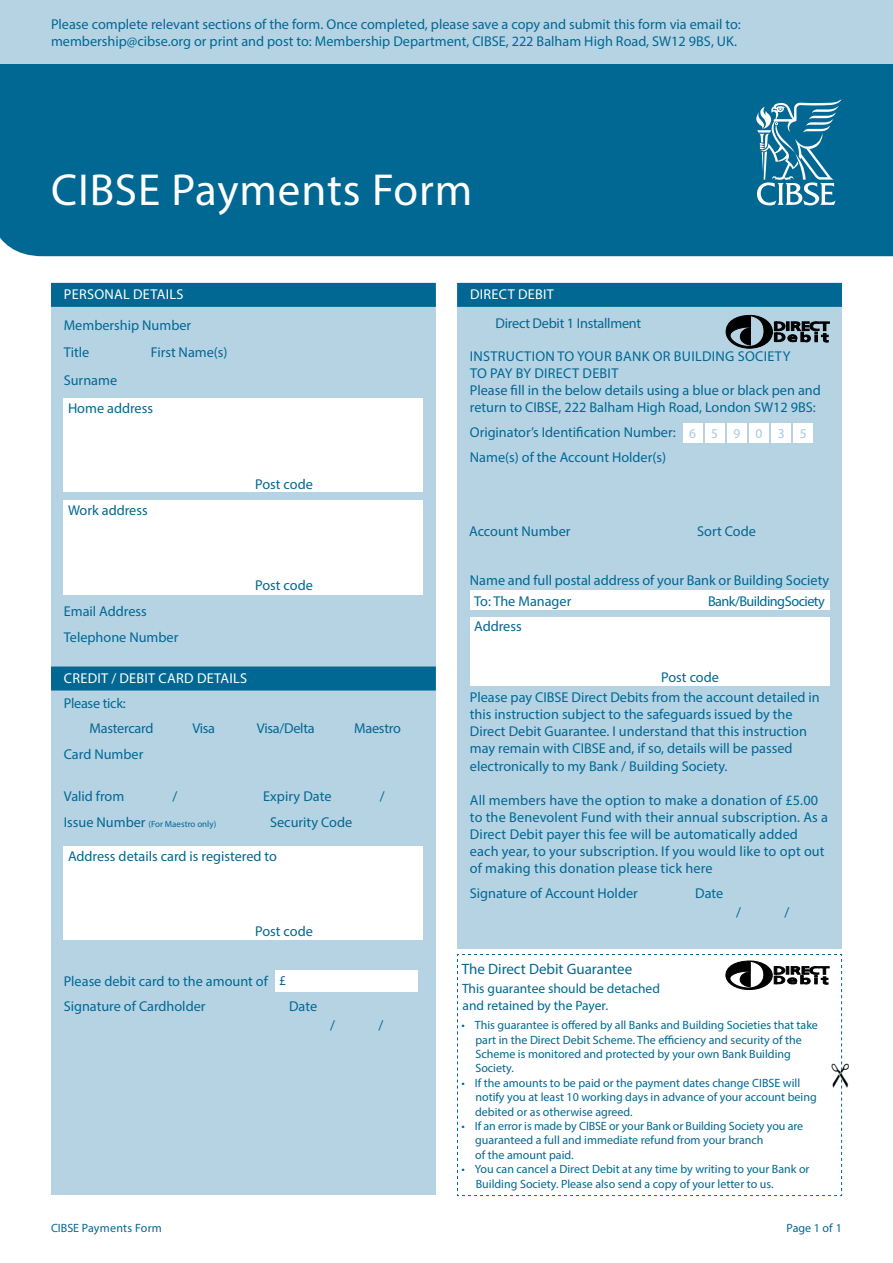
<style>
.page{position:relative;width:893px;height:1263px;background:#fff}
.page>*{position:absolute;margin:0;border:0;box-sizing:border-box;transform-origin:0 0}
.t1{font:45px "Myriad Pro";letter-spacing:.02em;color:#fff}
.t2{font:15px "Myriad Pro";color:#006892}
.t3{font:14.25px/17.1px "Myriad Pro";color:#006892}
.t4{font:14.25px/24.8px "Myriad Pro";letter-spacing:-.02em;color:#006892}
.t5{font:14.25px "Myriad Pro";letter-spacing:.02em;color:#fff}
.t6{font:14.25px "Myriad Pro";letter-spacing:-.035em;color:#006892}
.t7{font:13.5px/16.5px "Myriad Pro";color:#006892}
.t8{font:12px/14.4px "Myriad Pro";color:#006892}
.t9{font:9px "Myriad Pro";color:#006892}
.s1{font-size:14.25px}
.s2{font-size:13.5px}
.s3{font-size:13.5px;color:#a6cadf}
</style>
<div class="page">
<div style="left:0;top:64px;width:893px;height:192px;background:#006892"></div>
<div style="left:51px;top:289px;width:385px;height:906px;background:#b6d3e4"></div>
<div style="left:51px;top:283px;width:385px;height:24px;background:#006892"></div>
<div style="left:51px;top:666px;width:385px;height:24px;background:#006892"></div>
<div style="left:64px;top:399px;width:359px;height:93px;background:#fff"></div>
<div style="left:64px;top:500px;width:359px;height:94px;background:#fff"></div>
<div style="left:64px;top:846px;width:359px;height:93px;background:#fff"></div>
<div style="left:275px;top:970px;width:143px;height:21px;background:#fff"></div>
<div style="left:457px;top:289px;width:385px;height:660px;background:#b6d3e4"></div>
<div style="left:457px;top:283px;width:385px;height:24px;background:#006892"></div>
<div style="left:683px;top:423px;width:19px;height:19px;background:#fff"></div>
<div style="left:705px;top:423px;width:19px;height:19px;background:#fff"></div>
<div style="left:727px;top:423px;width:19px;height:19px;background:#fff"></div>
<div style="left:749px;top:423px;width:20px;height:19px;background:#fff"></div>
<div style="left:772px;top:423px;width:19px;height:19px;background:#fff"></div>
<div style="left:794px;top:423px;width:19px;height:19px;background:#fff"></div>
<div style="left:470px;top:591px;width:359px;height:19px;background:#fff"></div>
<svg style="left:755px;top:99px;width:87px;height:106px"></svg>
<div style="left:0;top:0;width:893px;height:64px;background:#b6d3e4"></div>
<div style="left:470px;top:617px;width:359px;height:69px;background:#fff"></div>
<svg style="left:726px;top:315px;width:103px;height:33px"></svg>
<svg style="left:457px;top:954px;width:386px;height:242px"></svg>
<p class="t3" style="left:51px;top:15px;width:691px">Please complete relevant sections of the form. Once completed, please save a copy and submit this form via email to: membership@cibse.org or print and post to: Membership Department, CIBSE, 222 Balham High Road, SW12 9BS, UK.</p>
<h1 class="t1" style="left:51px;top:163px;width:423px">CIBSE Payments Form</h1>
<p class="t5" style="left:64px;top:286px;width:121px">PERSONAL DETAILS</p>
<p class="t3" style="left:64px;top:311px;width:129px;line-height:27.8px">Membership Number<br>Title</p>
<p class="t3" style="left:151px;top:344px;width:78px">First Name(s)</p>
<p class="t3" style="left:64px;top:366px;width:91px;line-height:28px">Surname<br>Home address</p>
<p class="t3" style="left:68px;top:501px;width:81px">Work address</p>
<p class="t3" style="left:255px;top:475px;width:59px">Post code</p>
<p class="t3" style="left:255px;top:577px;width:59px">Post code</p>
<p class="t3" style="left:64px;top:598px;width:116px;line-height:26.2px">Email Address<br>Telephone Number</p>
<p class="t5" style="left:64px;top:669px;width:185px">CREDIT / DEBIT CARD DETAILS</p>
<p class="t4" style="left:90px;top:690px;width:65px;text-indent:-26px">Please tick:<br>Mastercard</p>
<p class="t3" style="left:192px;top:719px;width:24px">Visa</p>
<p class="t4" style="left:257px;top:715px;width:59px">Visa/Delta</p>
<p class="t4" style="left:354px;top:715px;width:48px">Maestro</p>
<p class="t3" style="left:64px;top:745px;width:81px">Card Number</p>
<p class="t3" style="left:64px;top:788px;width:62px">Valid from</p>
<p class="t3" style="left:172px;top:788px;width:6px">/</p>
<p class="t3" style="left:263px;top:788px;width:70px">Expiry Date</p>
<p class="t3" style="left:380px;top:788px;width:6px">/</p>
<p class="t9" style="left:64px;top:818px;width:154px"><span class="s1">Issue Number</span> (For Maestro only)</p>
<p class="t3" style="left:270px;top:813px;width:84px">Security Code</p>
<p class="t3" style="left:68px;top:847px;width:210px">Address details card is registered to</p>
<p class="t3" style="left:255px;top:923px;width:59px">Post code</p>
<p class="t3" style="left:64px;top:968px;width:224px;line-height:24.8px">Please debit card to the amount of <span class="s2">£<br></span>Signature of Cardholder</p>
<p class="t3" style="left:289px;top:997px;width:30px">Date</p>
<p class="t3" style="left:330px;top:1016px;width:6px">/</p>
<p class="t3" style="left:378px;top:1016px;width:6px">/</p>
<p class="t5" style="left:470px;top:286px;width:85px">DIRECT DEBIT</p>
<p class="t4" style="left:496px;top:311px;width:147px">Direct Debit 1 Installment</p>
<p class="t3" style="left:470px;top:347px;width:352px">INSTRUCTION TO YOUR BANK OR BUILDING SOCIETY<br>TO PAY BY DIRECT DEBIT<br>Please fill in the below details using a blue or black pen and return to CIBSE, 222 Balham High Road, London SW12 9BS:</p>
<p class="t3" style="left:470px;top:419px;width:338px;line-height:24.8px">Originator’s Identification Number: <span class="s3">6 5 9 0 3 5<br></span>Name(s) of the Account Holder(s)</p>
<p class="t3" style="left:469px;top:522px;width:103px">Account Number</p>
<p class="t3" style="left:697px;top:522px;width:60px">Sort Code</p>
<p class="t3" style="left:470px;top:570px;width:361px;line-height:20.5px">Name and full postal address of your Bank or Building Society<br>To: The Manager</p>
<p class="t6" style="left:708px;top:592px;width:118px">Bank/Building Society</p>
<p class="t3" style="left:474px;top:618px;width:49px">Address</p>
<p class="t3" style="left:661px;top:669px;width:59px">Post code</p>
<p class="t3" style="left:470px;top:688px;width:351px">Please pay CIBSE Direct Debits from the account detailed in this instruction subject to the safeguards issued by the Direct Debit Guarantee. I understand that this instruction may remain with CIBSE and, if so, details will be passed electronically to my Bank / Building Society.</p>
<p class="t3" style="left:470px;top:791px;width:360px">All members have the option to make a donation of £5.00 to the Benevolent Fund with their annual subscription. As a Direct Debit payer this fee will be automatically added each year, to your subscription. If you would like to opt out of making this donation please tick here</p>
<p class="t3" style="left:470px;top:884px;width:169px">Signature of Account Holder</p>
<p class="t3" style="left:695px;top:884px;width:30px">Date</p>
<p class="t3" style="left:736px;top:904px;width:6px">/</p>
<p class="t3" style="left:784px;top:904px;width:6px">/</p>
<p class="t2" style="left:462px;top:959px;width:172px">The Direct Debit Guarantee</p>
<p class="t7" style="left:462px;top:980px;width:199px">This guarantee should be detached and retained by the Payer.</p>
<p class="t8" style="left:475px;top:1018px;width:344px;text-indent:-14px">• This guarantee is offered by all Banks and Building Societies that take part in the Direct Debit Scheme. The efficiency and security of the Scheme is monitored and protected by your own Bank Building Society.</p>
<p class="t8" style="left:475px;top:1075px;width:343px;text-indent:-14px">• If the amounts to be paid or the payment dates change CIBSE will notify you at least 10 working days in advance of your account being debited or as otherwise agreed.</p>
<p class="t8" style="left:475px;top:1118px;width:330px;text-indent:-14px">• If an error is made by CIBSE or your Bank or Building Society you are guaranteed a full and immediate refund from your branch<br>of the amount paid.</p>
<p class="t8" style="left:476px;top:1162px;width:335px;text-indent:-14px">• You can cancel a Direct Debit at any time by writing to your Bank or<br>Building Society. Please also send a copy of your letter to us.</p>
<p class="t8" style="left:51px;top:1220px;width:112px">CIBSE Payments Form</p>
<p class="t8" style="left:787px;top:1220px;width:57px">Page 1 of 1</p>
</div>
